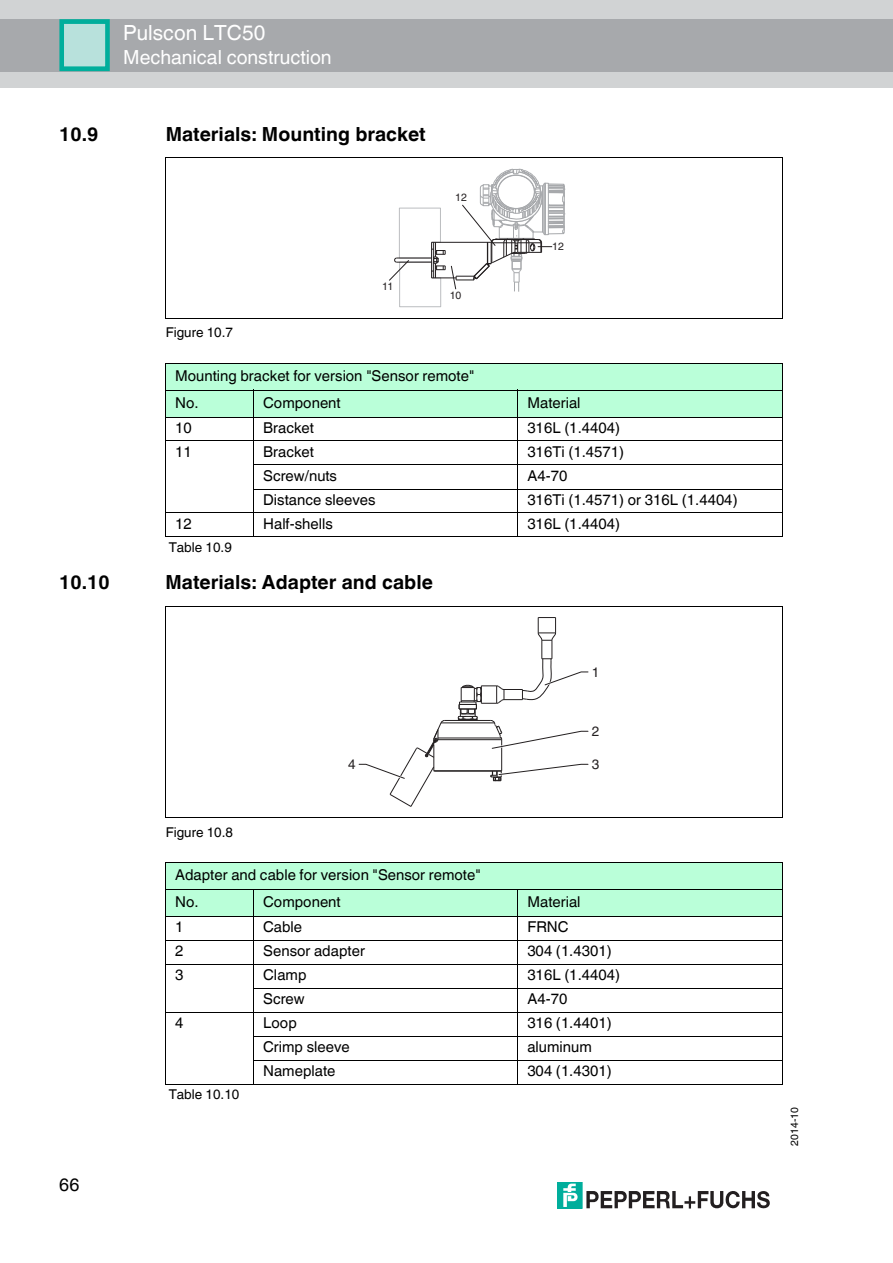
<style>
.page{position:relative;width:893px;height:1263px;background:#fff}
.page>*{position:absolute;margin:0;border:0;box-sizing:border-box;transform-origin:0 0}
.t1{font:20.85px "Helvetica World";color:#fff}
.t2{font:700 19.5px "Helvetica World";color:#000}
.t3{font:19.5px "Helvetica World";color:#fff}
.t4{font:18px "Helvetica World";color:#000}
.t5{font:15px/27px "Helvetica World";color:#000}
.t6{font:13.65px "Helvetica World";color:#231f20}
.t7{font:13.5px "Helvetica World";letter-spacing:.005em;color:#000}
.t8{font:10.65px "Helvetica World";color:#231f20}
.t9{font:10.5px "Helvetica World";letter-spacing:.005em;color:#000}
</style>
<div class="page">
<div style="left:0;top:0;width:892px;height:87px;background:#d1d3d4"></div>
<div style="left:0;top:19px;width:892px;height:52px;background:#a7a9ac"></div>
<div style="left:60px;top:21px;width:47px;height:49px;background:#b8e1dc"></div>
<div style="left:59px;top:19px;width:51px;height:52px;border:5px solid #00ae9c"></div>
<div style="left:557px;top:1182px;width:25px;height:26px;background:#00ae9c"></div>
<svg style="left:563px;top:1184px;width:15px;height:23px"></svg>
<svg style="left:586px;top:1191px;width:183px;height:18px"></svg>
<div style="left:166px;top:363px;width:616px;height:27px;background:#baffd9"></div>
<div style="left:166px;top:390px;width:88px;height:27px;background:#baffd9"></div>
<div style="left:254px;top:390px;width:264px;height:27px;background:#baffd9"></div>
<div style="left:518px;top:390px;width:264px;height:27px;background:#baffd9"></div>
<hr style="left:165px;top:158px;width:1px;height:160px;background:#000">
<hr style="left:782px;top:158px;width:1px;height:160px;background:#000">
<hr style="left:165px;top:158px;width:617px;height:1px;background:#000">
<hr style="left:165px;top:318px;width:617px;height:1px;background:#000">
<hr style="left:165px;top:363px;width:1px;height:174px;background:#000">
<hr style="left:253px;top:390px;width:1px;height:147px;background:#000">
<hr style="left:517px;top:390px;width:1px;height:147px;background:#000">
<hr style="left:781px;top:363px;width:1px;height:174px;background:#000">
<hr style="left:165px;top:363px;width:617px;height:1px;background:#000">
<hr style="left:165px;top:390px;width:617px;height:1px;background:#000">
<hr style="left:165px;top:417px;width:617px;height:1px;background:#000">
<hr style="left:165px;top:441px;width:617px;height:1px;background:#000">
<hr style="left:253px;top:465px;width:529px;height:1px;background:#000">
<hr style="left:253px;top:489px;width:529px;height:1px;background:#000">
<hr style="left:165px;top:513px;width:617px;height:1px;background:#000">
<hr style="left:165px;top:537px;width:617px;height:1px;background:#000">
<svg style="left:389px;top:168px;width:176px;height:140px"></svg>
<div style="left:166px;top:862px;width:616px;height:27px;background:#baffd9"></div>
<div style="left:166px;top:889px;width:88px;height:27px;background:#baffd9"></div>
<div style="left:254px;top:889px;width:264px;height:27px;background:#baffd9"></div>
<div style="left:518px;top:889px;width:264px;height:27px;background:#baffd9"></div>
<hr style="left:165px;top:606px;width:1px;height:211px;background:#000">
<hr style="left:782px;top:606px;width:1px;height:211px;background:#000">
<hr style="left:165px;top:606px;width:617px;height:1px;background:#000">
<hr style="left:165px;top:817px;width:617px;height:1px;background:#000">
<hr style="left:165px;top:863px;width:1px;height:221px;background:#000">
<hr style="left:253px;top:889px;width:1px;height:196px;background:#000">
<hr style="left:517px;top:889px;width:1px;height:196px;background:#000">
<hr style="left:781px;top:863px;width:1px;height:221px;background:#000">
<hr style="left:165px;top:862px;width:617px;height:1px;background:#000">
<hr style="left:165px;top:889px;width:617px;height:1px;background:#000">
<hr style="left:165px;top:916px;width:617px;height:1px;background:#000">
<hr style="left:165px;top:940px;width:617px;height:1px;background:#000">
<hr style="left:165px;top:964px;width:617px;height:1px;background:#000">
<hr style="left:253px;top:988px;width:529px;height:1px;background:#000">
<hr style="left:165px;top:1012px;width:617px;height:1px;background:#000">
<hr style="left:253px;top:1036px;width:529px;height:1px;background:#000">
<hr style="left:253px;top:1060px;width:529px;height:1px;background:#000">
<hr style="left:165px;top:1084px;width:617px;height:1px;background:#000">
<hr style="left:501px;top:740px;width:1px;height:31px;background:#231f20">
<hr style="left:444px;top:720px;width:47px;height:1px;background:#231f20">
<hr style="left:441px;top:723px;width:53px;height:1px;background:#231f20">
<hr style="left:438px;top:738px;width:63px;height:1px;background:#231f20">
<hr style="left:438px;top:739px;width:63px;height:1px;background:#231f20">
<hr style="left:434px;top:770px;width:67px;height:1px;background:#231f20">
<hr style="left:434px;top:771px;width:67px;height:1px;background:#231f20">
<svg style="left:457px;top:617px;width:132px;height:134px"></svg>
<svg style="left:490px;top:762px;width:99px;height:19px"></svg>
<svg style="left:358px;top:720px;width:87px;height:87px"></svg>
<h1 class="t1" style="left:123px;top:15px;width:144px">Pulscon LTC50</h1>
<h2 class="t3" style="left:123px;top:41px;width:210px">Mechanical construction</h2>
<h2 class="t2" style="left:59px;top:118px;width:41px">10.9</h2>
<h2 class="t2" style="left:166px;top:118px;width:261px">Materials: Mounting bracket</h2>
<p class="t8" style="left:455px;top:194px;width:13px">12</p>
<p class="t7" style="left:166px;top:322px;width:69px">Figure 10.7</p>
<p class="t8" style="left:382px;top:282px;width:12px">11</p>
<p class="t8" style="left:450px;top:292px;width:13px">10</p>
<p class="t8" style="left:552px;top:242px;width:13px">12</p>
<p class="t5" style="left:175px;top:360px;width:301px">Mounting bracket for version "Sensor remote"<br>No.</p>
<p class="t5" style="left:263px;top:387px;width:79px">Component</p>
<p class="t5" style="left:527px;top:387px;width:55px">Material</p>
<p class="t5" style="left:175px;top:413px;width:18px">10</p>
<p class="t5" style="left:263px;top:413px;width:52px">Bracket</p>
<p class="t5" style="left:527px;top:413px;width:94px">316L (1.4404)</p>
<p class="t5" style="left:175px;top:437px;width:18px">11</p>
<p class="t5" style="left:263px;top:437px;width:52px">Bracket</p>
<p class="t5" style="left:527px;top:437px;width:98px">316Ti (1.4571)</p>
<p class="t5" style="left:263px;top:461px;width:75px">Screw/nuts</p>
<p class="t5" style="left:527px;top:461px;width:41px">A4-70</p>
<p class="t5" style="left:263px;top:485px;width:114px">Distance sleeves</p>
<p class="t5" style="left:527px;top:485px;width:212px">316Ti (1.4571) or 316L (1.4404)</p>
<p class="t5" style="left:175px;top:509px;width:18px">12</p>
<p class="t5" style="left:263px;top:509px;width:71px">Half-shells</p>
<p class="t5" style="left:527px;top:509px;width:94px">316L (1.4404)</p>
<p class="t7" style="left:169px;top:536px;width:65px">Table 10.9</p>
<h2 class="t2" style="left:59px;top:566px;width:52px">10.10</h2>
<h2 class="t2" style="left:165px;top:566px;width:269px">Materials: Adapter and cable</h2>
<p class="t6" style="left:591px;top:667px;width:9px">1</p>
<p class="t6" style="left:591px;top:726px;width:9px">2</p>
<p class="t7" style="left:166px;top:821px;width:69px">Figure 10.8</p>
<p class="t6" style="left:348px;top:759px;width:9px">4</p>
<p class="t6" style="left:591px;top:759px;width:9px">3</p>
<p class="t5" style="left:175px;top:859px;width:307px">Adapter and cable for version "Sensor remote"<br>No.</p>
<p class="t5" style="left:263px;top:886px;width:79px">Component</p>
<p class="t5" style="left:527px;top:886px;width:55px">Material</p>
<p class="t4" style="left:59px;top:1170px;width:22px">66</p>
<p class="t5" style="left:175px;top:912px;width:10px">1</p>
<p class="t5" style="left:263px;top:912px;width:41px">Cable</p>
<p class="t5" style="left:527px;top:912px;width:43px">FRNC</p>
<p class="t5" style="left:175px;top:936px;width:10px">2</p>
<p class="t5" style="left:263px;top:936px;width:103px">Sensor adapter</p>
<p class="t5" style="left:527px;top:936px;width:86px">304 (1.4301)</p>
<p class="t5" style="left:175px;top:960px;width:10px">3</p>
<p class="t5" style="left:263px;top:960px;width:45px">Clamp</p>
<p class="t5" style="left:527px;top:960px;width:94px">316L (1.4404)</p>
<p class="t5" style="left:263px;top:984px;width:43px">Screw</p>
<p class="t5" style="left:527px;top:984px;width:41px">A4-70</p>
<p class="t5" style="left:175px;top:1008px;width:10px">4</p>
<p class="t5" style="left:263px;top:1008px;width:35px">Loop</p>
<p class="t5" style="left:527px;top:1008px;width:86px">316 (1.4401)</p>
<p class="t5" style="left:263px;top:1032px;width:88px">Crimp sleeve</p>
<p class="t5" style="left:527px;top:1032px;width:66px">aluminum</p>
<p class="t5" style="left:263px;top:1056px;width:74px">Nameplate</p>
<p class="t5" style="left:527px;top:1056px;width:86px">304 (1.4301)</p>
<p class="t7" style="left:169px;top:1084px;width:72px">Table 10.10</p>
<p class="t9" style="left:785px;top:1146px;width:40px;rotate:-90deg">2014-10</p>
</div>
